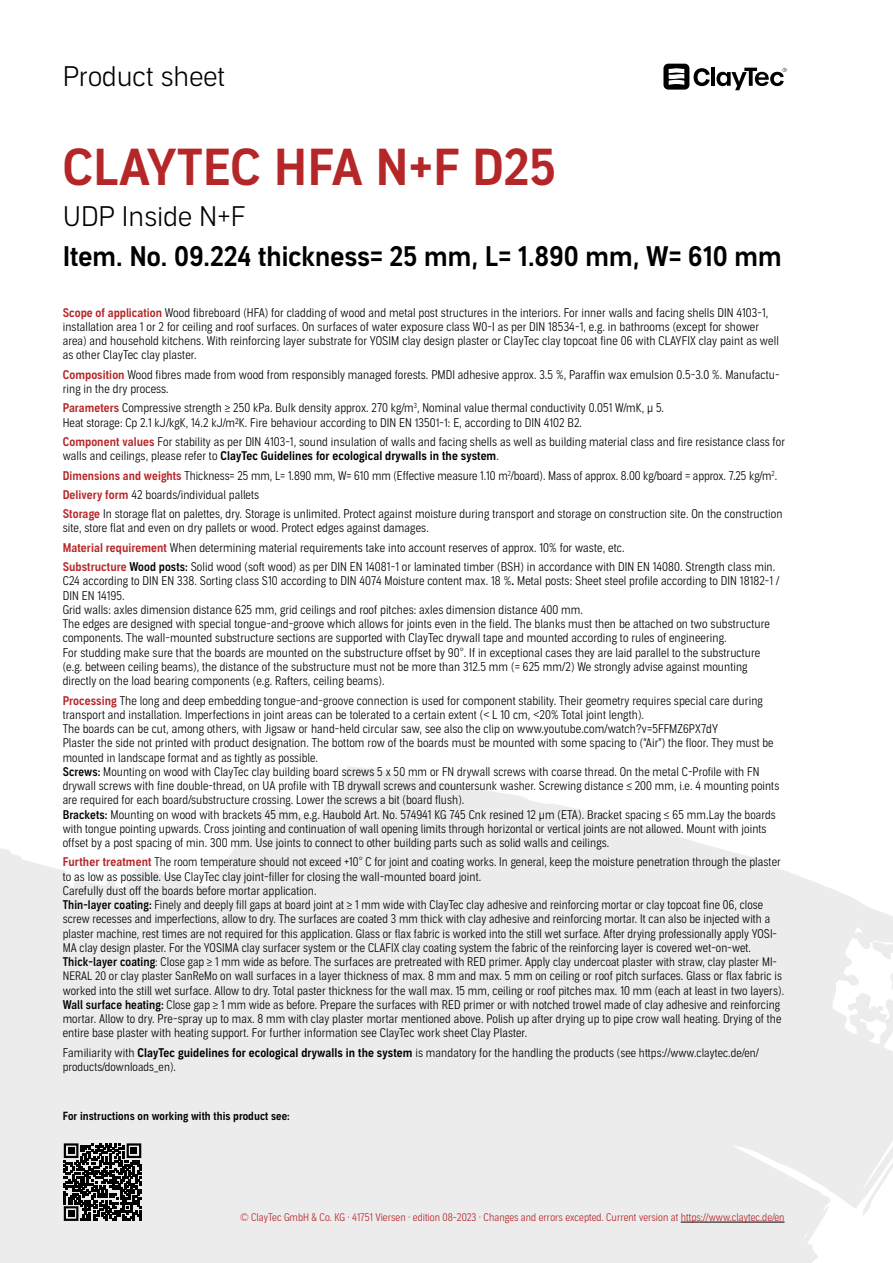
<style>
.page{position:relative;width:893px;height:1263px;background:#fff}
.page>*{position:absolute;margin:0;border:0;box-sizing:border-box;transform-origin:0 0}
.t1{font:49.5px "Aago Sm";color:#b52628}
.t2{font:27px "Aago Sm";color:#000}
.t3{font:300 27px "Aago";color:#000}
.t4{font:300 12px/14.2px "Aago Condensed";letter-spacing:.005em;color:#000}
.t5{font:12px "Aago Condensed Sm";letter-spacing:.005em;color:#000}
.t6{font:300 11.7px "Aago Condensed";letter-spacing:.005em;color:#000}
.t7{font:11.25px "Aago Condensed Sm";letter-spacing:.005em;color:#000}
.t8{font:300 10.5px "Aago Condensed";color:#b52628}
.s1{font-family:"Aago Condensed Sm";font-weight:400;color:#b52628}
.s2{font-family:"Aago Condensed";font-weight:300}
.s3{font-weight:500}
.s4{font-family:"Aago Condensed Sm";font-weight:400}
.s5{font-size:11.7px}
.s6{font-size:12px}
</style>
<div class="page">
<svg style="left:0;top:766px;width:893px;height:497px;fill:#ececed"></svg>
<svg style="left:663px;top:64px;width:47px;height:26px"></svg>
<hr style="left:711px;top:68px;width:4px;height:18px;background:#000">
<svg style="left:716px;top:68px;width:71px;height:22px"></svg>
<hr style="left:681px;top:1222px;width:103px;height:1px;background:#000">
<svg style="left:64px;top:1143px;width:77px;height:78px;background:#4c4c4c"></svg>
<div style="left:68px;top:1147px;width:6px;height:7px;background:#000"></div>
<div style="left:131px;top:1147px;width:6px;height:7px;background:#000"></div>
<div style="left:68px;top:1210px;width:6px;height:7px;background:#000"></div>
<h2 class="t3" style="left:63px;top:61px;width:164px">Product sheet</h2>
<h1 class="t1" style="left:63px;top:139px;width:495px">CLAYTEC HFA N+F D25</h1>
<h2 class="t3" style="left:63px;top:201px;width:184px">UDP Inside N+F</h2>
<h2 class="t2" style="left:63px;top:241px;width:720px">Item. No. 09.224 thickness= 25 mm, L= 1.890 mm, W= 610 mm</h2>
<p class="t4" style="left:63px;top:306px;width:718px"><span class="s1">Scope of application</span> Wood fibreboard (HFA) for cladding of wood and metal post structures in the interiors. For inner walls and facing shells DIN 4103-1, installation area 1 or 2 for ceiling and roof surfaces. On surfaces of water exposure class W0-I as per DIN 18534-1, e.g. in bathrooms (except for shower area) and household kitchens. With reinforcing layer substrate for YOSIM clay design plaster or ClayTec clay topcoat fine 06 with CLAYFIX clay paint as well as other ClayTec clay plaster.</p>
<p class="t4" style="left:63px;top:368px;width:718px"><span class="s1">Composition</span> Wood fibres made from wood from responsibly managed forests. PMDI adhesive approx. 3.5 %, Paraffin wax emulsion 0.5-3.0 %. Manufactu&shy;ring in the dry process.</p>
<p class="t4" style="left:63px;top:401px;width:603px"><span class="s1">Parameters</span> Compressive strength ≥ 250 kPa. Bulk density approx. 270 kg/m<sup>3</sup>, Nominal value thermal conductivity 0.051 W/mK, µ 5.<br>Heat storage: Cp 2.1 kJ/kgK, 14.2 kJ/m2K. Fire behaviour according to DIN EN 13501-1: E, according to DIN 4102 B2.</p>
<p class="t4" style="left:63px;top:435px;width:724px"><span class="s1">Component values</span> For stability as per DIN 4103-1, sound insulation of walls and facing shells as well as building material class and fire resistance class for</p>
<p class="t5" style="left:63px;top:449px;width:438px"><span class="s2">walls and ceilings, please refer to</span> ClayTec Guidelines for ecological drywalls in the system<span class="s2">.</span></p>
<p class="t4" style="left:63px;top:466px;width:721px;line-height:19.4px"><span class="s1">Dimensions and weights</span> Thickness= 25 mm, L= 1.890 mm, W= 610 mm (Effective measure 1.10 m<sup>2</sup>/board). Mass of approx. 8.00 kg/board = approx. 7.25 kg/m<sup>2</sup>.<br><span class="s1">Delivery form</span> 42 boards/individual pallets<br><span class="s1">Storage</span> In storage flat on palettes, dry. Storage is unlimited. Protect against moisture during transport and storage on construction site. On the construction</p>
<p class="t4" style="left:63px;top:519px;width:714px;line-height:19.4px">site, store flat and even on dry pallets or wood. Protect edges against damages.<br><span class="s1">Material requirement</span> When determining material requirements take into account reserves of approx. 10% for waste, etc.<br><span class="s1">Substructure</span> <span class="s3">Wood posts:</span> Solid wood (soft wood) as per DIN EN 14081-1 or laminated timber (BSH) in accordance with DIN EN 14080. Strength class min.</p>
<p class="t4" style="left:63px;top:574px;width:718px">C24 according to DIN EN 338. Sorting class S10 according to DIN 4074 Moisture content max. 18 %<span class="s4">.</span> Metal posts: Sheet steel profile according to DIN 18182-1 / DIN EN 14195.<br>Grid walls: axles dimension distance 625 mm, grid ceilings and roof pitches: axles dimension distance 400 mm.<br>The edges are designed with special tongue-and-groove which allows for joints even in the field. The blanks must then be attached on two substructure components. The wall-mounted substructure sections are supported with ClayTec drywall tape and mounted according to rules of engineering.<br>For studding make sure that the boards are mounted on the substructure offset by 90°. If in exceptional cases they are laid parallel to the substructure (e.g. between ceiling beams), the distance of the substructure must not be more than 312.5 mm (= 625 mm/2) We strongly advise against mounting directly on the load bearing components (e.g. Rafters, ceiling beams).</p>
<p class="t4" style="left:63px;top:693px;width:718px"><span class="s1">Processing</span> The long and deep embedding tongue-and-groove connection is used for component stability. Their geometry requires special care during transport and installation. Imperfections in joint areas can be tolerated to a certain extent (&lt; L 10 cm, &lt;20% Total joint length).<br>The boards can be cut, among others, with Jigsaw or hand-held circular saw, see also the clip on www.youtube.com/watch?v=5FFMZ6PX7dY<br>Plaster the side not printed with product designation. The bottom row of the boards must be mounted with some spacing to (“Air”) the floor. They must be mounted in landscape format and as tightly as possible.<br><span class="s3">Screws:</span> Mounting on wood with ClayTec clay building board screws 5 x 50 mm or FN drywall screws with coarse thread. On the metal C-Profile with FN drywall screws with fine double-thread, on UA profile with TB drywall screws and countersunk washer. Screwing distance ≤ 200 mm, i.e. 4 mounting points are required for each board/substructure crossing. Lower the screws a bit (board flush).<br><span class="s3">Brackets:</span> Mounting on wood with brackets 45 mm, e.g. Haubold Art. No. 574941 KG 745 Cnk resined 12 μm (ETA). Bracket spacing ≤ 65 mm.Lay the boards with tongue pointing upwards. Cross jointing and continuation of wall opening limits through horizontal or vertical joints are not allowed. Mount with joints offset by a post spacing of min. 300 mm. Use joints to connect to other building parts such as solid walls and ceilings.</p>
<p class="t4" style="left:63px;top:855px;width:723px"><span class="s1">Further treatment</span> The room temperature should not exceed +10° C for joint and coating works. In general, keep the moisture penetration through the plaster to as low as possible. Use ClayTec clay joint-filler for closing the wall-mounted board joint.<br>Carefully dust off the boards before mortar application.<br><span class="s3">Thin-layer coating:</span> Finely and deeply fill gaps at board joint at ≥ 1 mm wide with ClayTec clay adhesive and reinforcing mortar or clay topcoat fine 06, close screw recesses and imperfections, allow to dry. The surfaces are coated 3 mm thick with clay adhesive and reinforcing mortar. It can also be injected with a plaster machine, rest times are not required for this application. Glass or flax fabric is worked into the still wet surface. After drying professionally apply YOSI-MA clay design plaster. For the YOSIMA clay surfacer system or the CLAFIX clay coating system the fabric of the reinforcing layer is covered wet-on-wet.<br><span class="s3">Thick-layer coating</span>: Close gap ≥ 1 mm wide as before. The surfaces are pretreated with RED primer. Apply <span class="s5">clay undercoat plaster with straw, clay plaster MI-NERAL 20 or clay plaster SanReMo</span> on wall surfaces in a layer thickness of max. 8 mm and max. 5 mm on ceiling or roof pitch surfaces. Glass or flax fabric is worked into the still wet surface. Allow to dry. Total paster thickness for the wall max. 15 mm, ceiling or roof pitches max. 10 mm (each at least in two layers).<br><span class="s3">Wall surface heating:</span> Close gap ≥ 1 mm wide as before. Prepare the surfaces with RED primer or with notched trowel made of clay adhesive and reinforcing mortar. Allow to dry. Pre-spray up to max. 8 mm with clay plaster mortar mentioned above. Polish up after drying up to pipe crow wall heating. Drying of the entire base plaster with heating support. For further information see ClayTec work sheet Clay Plaster.</p>
<p class="t4" style="left:63px;top:1046px;width:698px">Familiarity with <span class="s4">ClayTec guidelines for ecological drywalls in the system</span> is mandatory for the handling the products <span class="s5">(see https://www.claytec.de/en/</span></p>
<p class="t6" style="left:63px;top:1060px;width:115px">products/downloads_en)<span class="s6">.</span></p>
<p class="t7" style="left:63px;top:1109px;width:229px">For instructions on working with this product see:</p>
<p class="t8" style="left:240px;top:1211px;width:546px">© ClayTec GmbH &amp; Co. KG · 41751 Viersen · edition 08-2023 · Changes and errors excepted. Current version at https://www.claytec.de/en</p>
</div>
